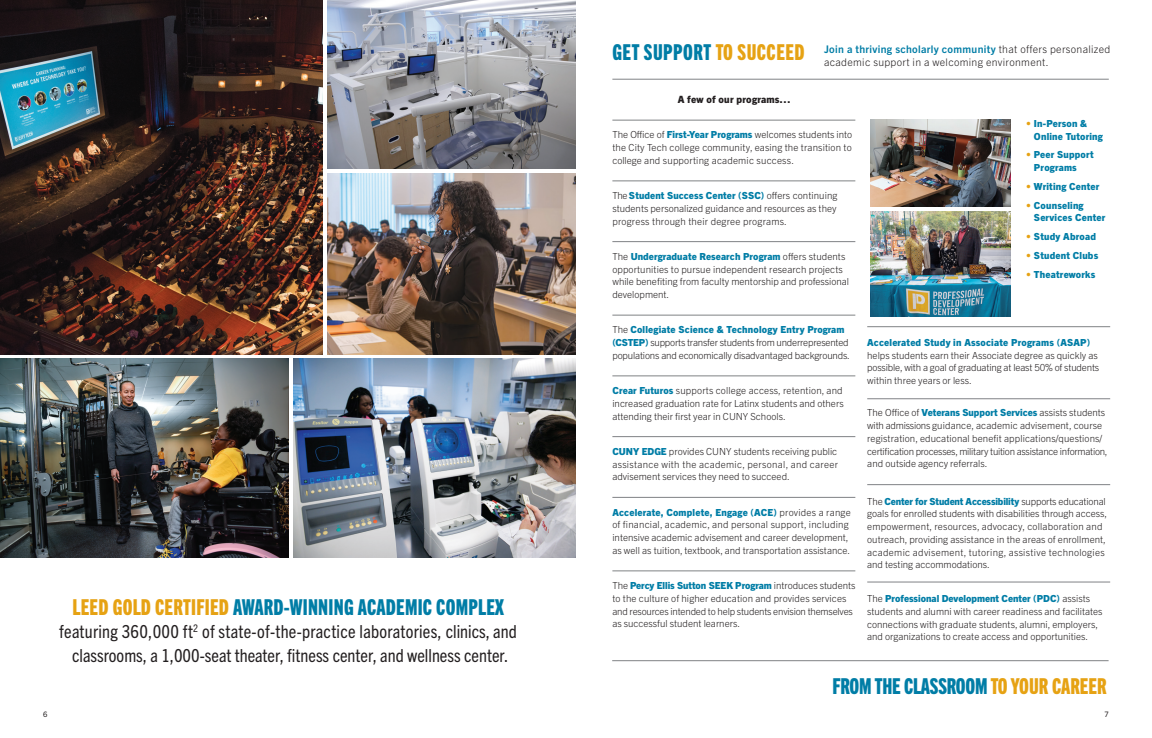
<style>
.page{position:relative;width:1152px;height:738px;background:#fff}
.page>*{position:absolute;margin:0;border:0;box-sizing:border-box;transform-origin:0 0}
.t1{font:22px "Trade Gothic Next LT Pro Hv Cm";letter-spacing:.01em;color:#007da6}
.t2{font:22px "Trade Gothic Next LT Pro Hv Cm";letter-spacing:-.01em;color:#007da6}
.t3{font:condensed 18px/23.3px "Trade Gothic Next LT Pro";color:#231f20;text-align:center}
.t4{font:300 10.5px/12.7px "Trade Gothic Next LT Pro";letter-spacing:.03em;color:#231f20}
.t5{font:800 10px "Trade Gothic Next LT Pro";letter-spacing:.02em;color:#231f20}
.t6{font:300 9.8px/12.8px "Trade Gothic Next LT Pro";color:#231f20}
.t7{font:800 9.8px/12.8px "Trade Gothic Next LT Pro";letter-spacing:.02em;color:#007da6}
.t8{font:7.5px "Trade Gothic Next LT Pro";color:#231f20}
.s1{color:#e6a213}
.s2{font-weight:700;color:#007da6}
.s3{font-weight:800;color:#007da6}
</style>
<div class="page">
<hr style="left:612px;top:120px;width:243px;height:1px;background:#808285">
<hr style="left:612px;top:181px;width:243px;height:1px;background:#808285">
<hr style="left:612px;top:241px;width:243px;height:1px;background:#808285">
<hr style="left:612px;top:315px;width:243px;height:1px;background:#808285">
<hr style="left:612px;top:376px;width:243px;height:1px;background:#808285">
<hr style="left:612px;top:436px;width:243px;height:1px;background:#808285">
<hr style="left:612px;top:497px;width:243px;height:1px;background:#808285">
<hr style="left:612px;top:571px;width:243px;height:1px;background:#808285">
<hr style="left:867px;top:326px;width:243px;height:1px;background:#808285">
<hr style="left:867px;top:399px;width:243px;height:1px;background:#808285">
<hr style="left:867px;top:484px;width:243px;height:1px;background:#808285">
<hr style="left:867px;top:582px;width:243px;height:1px;background:#808285">
<hr style="left:612px;top:79px;width:497px;height:1px;background:#808285">
<hr style="left:612px;top:660px;width:497px;height:1px;background:#808285">
<img style="left:870px;top:119px;width:140px;height:87px">
<img style="left:870px;top:212px;width:140px;height:104px">
<img style="left:327px;top:0;width:249px;height:169px">
<img style="left:293px;top:358px;width:283px;height:200px">
<img style="left:0;top:0;width:323px;height:354px">
<img style="left:0;top:358px;width:289px;height:200px">
<img style="left:327px;top:173px;width:249px;height:181px">
<h2 class="t1" style="left:72px;top:592px;width:433px"><span class="s1">LEED GOLD CERTIFIED</span> AWARD-WINNING ACADEMIC COMPLEX</h2>
<p class="t3" style="left:59px;top:619px;width:459px">featuring 360,000 ft<sup>2</sup> of state-of-the-practice laboratories, clinics, and classrooms, a 1,000-seat theater, fitness center, and wellness center.</p>
<h2 class="t1" style="left:612px;top:38px;width:194px">GET SUPPORT <span class="s1">TO SUCCEED</span></h2>
<p class="t4" style="left:824px;top:42px;width:288px"><span class="s2">Join a thriving scholarly community</span> that offers personalized academic support in a welcoming environment.</p>
<h3 class="t5" style="left:678px;top:93px;width:114px">A few of our programs…</h3>
<p class="t6" style="left:612px;top:128px;width:241px;text-align:justify">The Office of <span class="s3">First-Year Programs</span> welcomes students into the City Tech college community, easing the transition to college and supporting academic success.</p>
<p class="t6" style="left:612px;top:189px;width:227px;text-align:justify">The <span class="s3">Student Success Center (SSC)</span> offers continuing students personalized guidance and resources as they progress through their degree programs.</p>
<p class="t6" style="left:612px;top:249px;width:238px">The <span class="s3">Undergraduate Research Program</span> offers students opportunities to pursue independent research projects while benefiting from faculty mentorship and professional development.</p>
<p class="t6" style="left:612px;top:323px;width:239px">The <span class="s3">Collegiate Science &amp; Technology Entry Program (CSTEP)</span> supports transfer students from underrepresented populations and economically disadvantaged backgrounds.</p>
<p class="t6" style="left:612px;top:384px;width:233px;text-align:justify"><span class="s3">Crear Futuros</span> supports college access, retention, and increased graduation rate for Latinx students and others attending their first year in CUNY Schools.</p>
<p class="t6" style="left:612px;top:444px;width:227px;text-align:justify"><span class="s3">CUNY EDGE</span> provides CUNY students receiving public assistance with the academic, personal, and career advisement services they need to succeed.</p>
<p class="t6" style="left:612px;top:505px;width:240px"><span class="s3">Accelerate, Complete, Engage (ACE)</span> provides a range of financial, academic, and personal support, including intensive academic advisement and career development, as well as tuition, textbook, and transportation assistance.</p>
<p class="t6" style="left:612px;top:579px;width:244px">The <span class="s3">Percy Ellis Sutton SEEK Program</span> introduces students to the culture of higher education and provides services and resources intended to help students envision themselves as successful student learners.</p>
<p class="t7" style="left:1034px;top:116px;width:70px;text-indent:-8px"><span class="s1">•</span> In-Person &amp;<br>Online Tutoring</p>
<p class="t7" style="left:1034px;top:148px;width:61px;text-indent:-8px"><span class="s1">•</span> Peer Support<br>Programs</p>
<p class="t7" style="left:1026px;top:179px;width:75px"><span class="s1">•</span> Writing Center</p>
<p class="t7" style="left:1034px;top:198px;width:73px;text-indent:-8px"><span class="s1">•</span> Counseling<br>Services Center</p>
<p class="t7" style="left:1026px;top:230px;width:71px"><span class="s1">•</span> Study Abroad</p>
<p class="t7" style="left:1026px;top:248px;width:74px"><span class="s1">•</span> Student Clubs</p>
<p class="t7" style="left:1026px;top:267px;width:71px"><span class="s1">•</span> Theatreworks</p>
<p class="t7" style="left:867px;top:335px;width:225px">Accelerated Study in Associate Programs (ASAP)</p>
<p class="t6" style="left:867px;top:348px;width:234px">helps students earn their Associate degree as quickly as possible, with a goal of graduating at least 50% of students within three years or less.</p>
<p class="t6" style="left:867px;top:406px;width:242px">The Office of <span class="s3">Veterans Support Services</span> assists students with admissions guidance, academic advisement, course registration, educational benefit applications/questions/ certification processes, military tuition assistance information, and outside agency referrals.</p>
<p class="t6" style="left:867px;top:494px;width:241px">The <span class="s3">Center for Student Accessibility</span> supports educational goals for enrolled students with disabilities through access, empowerment, resources, advocacy, collaboration and outreach, providing assistance in the areas of enrollment, academic advisement, tutoring, assistive technologies and testing accommodations.</p>
<p class="t6" style="left:867px;top:592px;width:237px">The <span class="s3">Professional Development Center (PDC)</span> assists students and alumni with career readiness and facilitates connections with graduate students, alumni, employers, and organizations to create access and opportunities.</p>
<h4 class="t2" style="left:833px;top:672px;width:276px">FROM THE CLASSROOM <span class="s1">TO YOUR CAREER</span></h4>
<p class="t8" style="left:43px;top:709px;width:6px">6</p>
<p class="t8" style="left:1104px;top:709px;width:6px">7</p>
</div>
